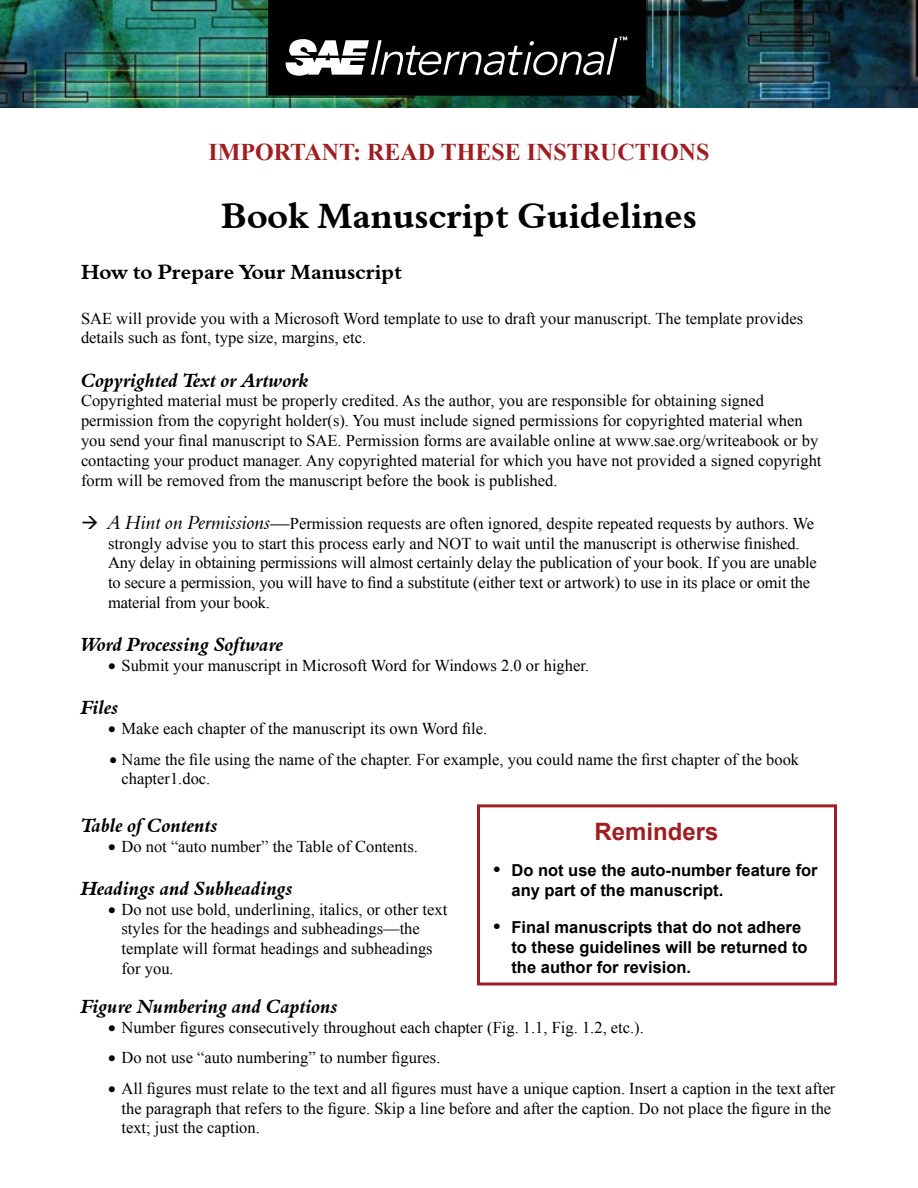
<style>
.page{position:relative;width:918px;height:1188px;background:#fff}
.page>*{position:absolute;margin:0;border:0;box-sizing:border-box;transform-origin:0 0}
.t1{font:36px "Aldine 401 BT Bold A";color:#000}
.t2{font:700 24px "Times New Roman";color:#a01d21}
.t3{font:700 24px "Arial";color:#a01d21}
.t4{font:21px "Aldine 401 BT Bold A";color:#000}
.t5{font:19.5px "Aldine 401 BT Bold Italic A";color:#000}
.t6{font:16.5px/19.8px "Times New Roman";color:#000}
.t7{font:700 16.5px/19.8px "Arial";color:#000}
.s1{font-family:"Aldine 401 BT Italic A";font-size:19.5px}
.s2{font-size:19.5px}
</style>
<div class="page">
<img style="left:0;top:0;width:918px;height:108px">
<svg style="left:268px;top:0;width:378px;height:96px;background:#1c1c1c"></svg>
<div style="left:477px;top:804px;width:360px;height:182px;border:3px solid #a01d21"></div>
<h2 class="t2" style="left:208px;top:135px;width:503px">IMPORTANT: READ THESE INSTRUCTIONS</h2>
<h1 class="t1" style="left:221px;top:194px;width:477px">Book Manuscript Guidelines</h1>
<p class="t4" style="left:81px;top:259px;width:323px">How to Prepare Your Manuscript</p>
<p class="t6" style="left:81px;top:308px;width:724px">SAE will provide you with a Microsoft Word template to use to draft your manuscript. The template provides details such as font, type size, margins, etc.</p>
<p class="t5" style="left:81px;top:368px;width:230px">Copyrighted Text or Artwork</p>
<p class="t6" style="left:81px;top:391px;width:742px">Copyrighted material must be properly credited. As the author, you are responsible for obtaining signed permission from the copyright holder(s). You must include signed permissions for copyrighted material when you send your final manuscript to SAE. Permission forms are available online at www.sae.org/writeabook or by contacting your product manager. Any copyrighted material for which you have not provided a signed copyright form will be removed from the manuscript before the book is published.</p>
<p class="t6" style="left:108px;top:513px;width:710px;text-indent:-27px">→ <span class="s1">A Hint on Permissions—</span>Permission requests are often ignored, despite repeated requests by authors. We strongly advise you to start this process early and NOT to wait until the manuscript is otherwise finished.<br>Any delay in obtaining permissions will almost certainly delay the publication of your book. If you are unable to secure a permission, you will have to find a substitute (either text or artwork) to use in its place or omit the material from your book.</p>
<p class="t5" style="left:81px;top:633px;width:204px">Word Processing Software</p>
<p class="t6" style="left:108px;top:655px;width:483px">• Submit your manuscript in Microsoft Word for Windows 2.0 or higher.</p>
<p class="t5" style="left:81px;top:696px;width:39px">Files</p>
<p class="t6" style="left:108px;top:718px;width:381px">• Make each chapter of the manuscript its own Word file.</p>
<p class="t6" style="left:122px;top:749px;width:679px;text-indent:-12px">• Name the file using the name of the chapter. For example, you could name the first chapter of the book chapter1.doc.</p>
<h2 class="t3" style="left:595px;top:815px;width:126px">Reminders</h2>
<p class="t7" style="left:511px;top:861px;width:308px;text-indent:-18px"><span class="s2">•</span> Do not use the auto-number feature for any part of the manuscript.</p>
<p class="t7" style="left:511px;top:918px;width:298px;text-indent:-18px"><span class="s2">•</span> Final manuscripts that do not adhere to these guidelines will be returned to the author for revision.</p>
<p class="t5" style="left:81px;top:813px;width:139px">Table of Contents</p>
<p class="t6" style="left:108px;top:836px;width:311px">• Do not “auto number” the Table of Contents.</p>
<p class="t5" style="left:81px;top:876px;width:213px">Headings and Subheadings</p>
<p class="t6" style="left:122px;top:899px;width:327px;text-indent:-13px">• Do not use bold, underlining, italics, or other text styles for the headings and subheadings—the template will format headings and subheadings for you.</p>
<p class="t5" style="left:81px;top:994px;width:259px">Figure Numbering and Captions</p>
<p class="t6" style="left:108px;top:1017px;width:537px">• Number figures consecutively throughout each chapter (Fig. 1.1, Fig. 1.2, etc.).</p>
<p class="t6" style="left:108px;top:1047px;width:334px">• Do not use “auto numbering” to number figures.</p>
<p class="t6" style="left:122px;top:1078px;width:715px;text-indent:-13px">• All figures must relate to the text and all figures must have a unique caption. Insert a caption in the text after the paragraph that refers to the figure. Skip a line before and after the caption. Do not place the figure in the text; just the caption.</p>
</div>
